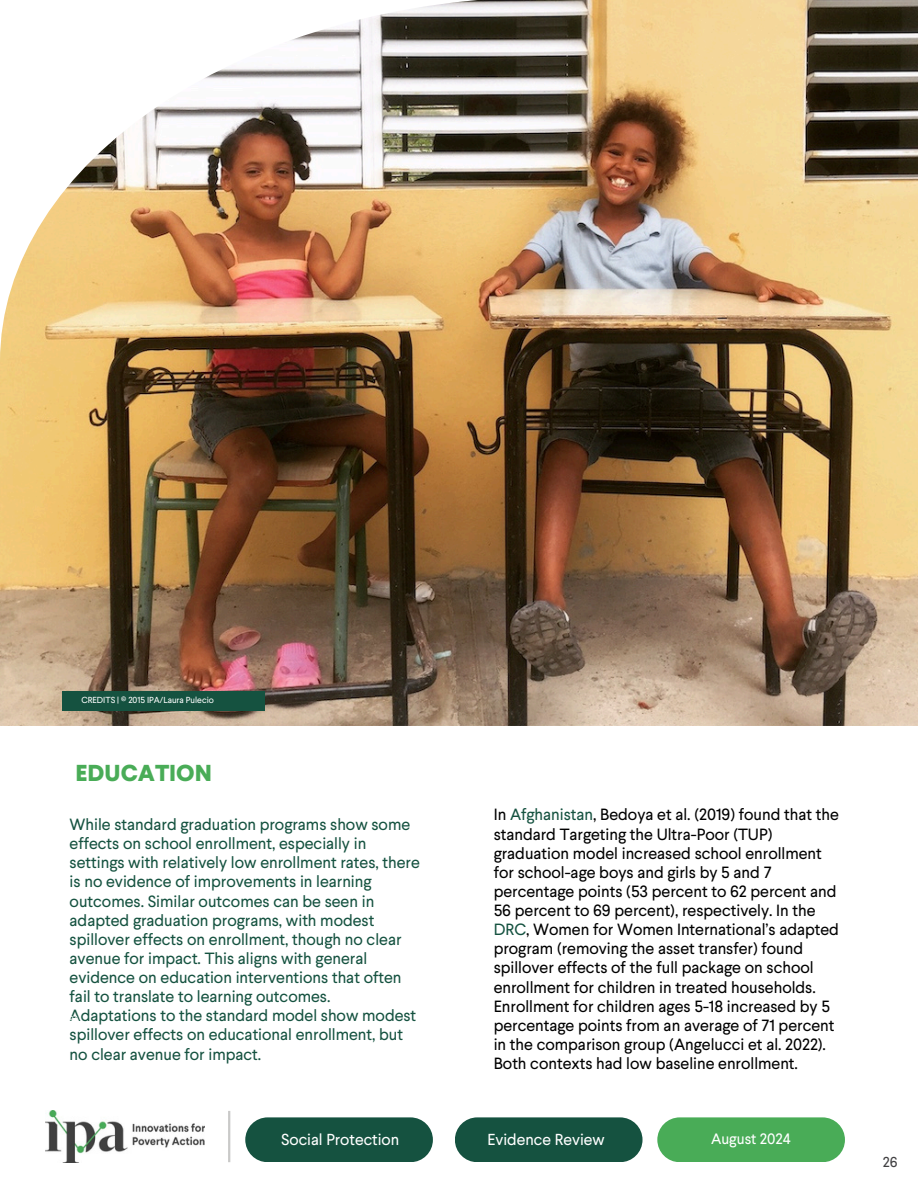
<style>
.page{position:relative;width:918px;height:1188px;background:#fff}
.page>*{position:absolute;margin:0;border:0;box-sizing:border-box;transform-origin:0 0}
.t1{font:800 23.1px "Larsseit";color:#49ac57}
.t2{font:16.2px/19.2px "Larsseit";color:#000}
.t3{font:16.2px/19.2px "Larsseit";color:#155240}
.t4{font:15.9px "Larsseit";color:#fff}
.t5{font:15px "Larsseit";color:#fff}
.t6{font:14.4px "Larsseit";color:#414042}
.t7{font:8.7px "Larsseit";color:#fff}
.s1{color:#155240}
</style>
<div class="page">
<img style="left:46px;top:1111px;width:159px;height:52px">
<hr style="left:228px;top:1111px;width:2px;height:51px;background:#c9c9c8">
<img style="left:0;top:0;width:918px;height:726px">
<div style="left:62px;top:691px;width:203px;height:19px;background:#155240"></div>
<div style="left:245px;top:1117px;width:188px;height:45px;background:#155240;border-radius:22px"></div>
<div style="left:455px;top:1117px;width:188px;height:45px;background:#155240;border-radius:22px"></div>
<div style="left:657px;top:1117px;width:188px;height:45px;background:#49ac57;border-radius:22px"></div>
<h2 class="t7" style="left:81px;top:694px;width:134px">CREDITS | © 2015 IPA/Laura Pulecio</h2>
<h1 class="t1" style="left:76px;top:764px;width:138px">EDUCATION</h1>
<p class="t3" style="left:70px;top:815px;width:352px">While standard graduation programs show some effects on school enrollment, especially in settings with relatively low enrollment rates, there is no evidence of improvements in learning outcomes. Similar outcomes can be seen in adapted graduation programs, with modest spillover effects on enrollment, though no clear avenue for impact. This aligns with general evidence on education interventions that often fail to translate to learning outcomes.<br>Adaptations to the standard model show modest spillover effects on educational enrollment, but no clear avenue for impact.</p>
<h2 class="t2" style="left:494px;top:805px;width:347px">In <span class="s1">Afghanistan</span>, Bedoya et al. (2019) found that the standard Targeting the Ultra-Poor (TUP) graduation model increased school enrollment for school-age boys and girls by 5 and 7 percentage points (53 percent to 62 percent and 56 percent to 69 percent), respectively. In the <span class="s1">DRC</span>, Women for Women International’s adapted program (removing the asset transfer) found spillover effects of the full package on school enrollment for children in treated households.<br>Enrollment for children ages 5-18 increased by 5 percentage points from an average of 71 percent in the comparison group (Angelucci et al. 2022).<br>Both contexts had low baseline enrollment.</h2>
<h2 class="t4" style="left:281px;top:1128px;width:120px">Social Protection</h2>
<h2 class="t4" style="left:487px;top:1128px;width:119px">Evidence Review</h2>
<p class="t5" style="left:711px;top:1128px;width:81px">August 2024</p>
<p class="t6" style="left:883px;top:1152px;width:16px">26</p>
</div>
